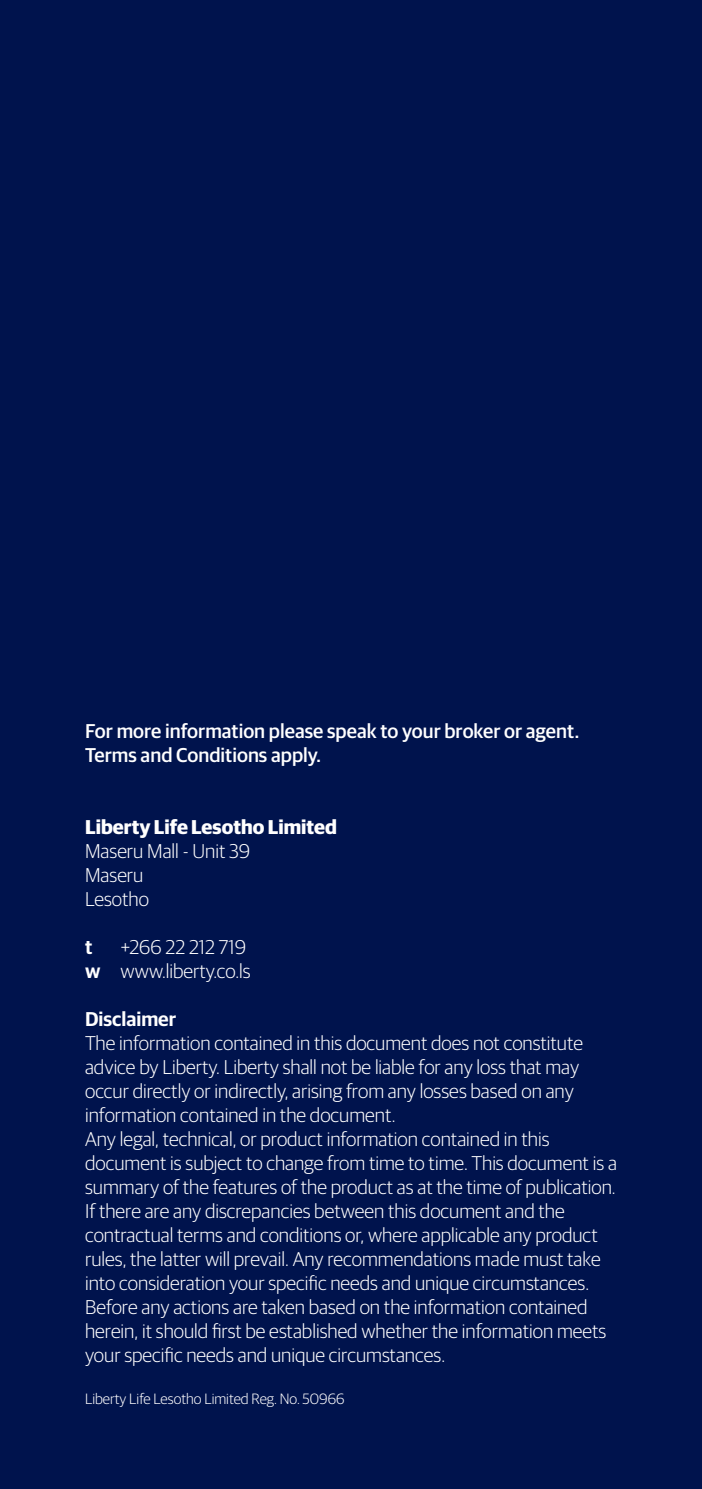
<style>
.page{position:relative;width:702px;height:1489px;background:#fff}
.page>*{position:absolute;margin:0;border:0;box-sizing:border-box;transform-origin:0 0}
.t1{font:300 20px/24px "Guardian Sans";color:#fff}
.t2{font:500 20px/24px "Guardian Sans";color:#fff}
.t3{font:700 20px "Guardian Sans";color:#fff}
.t4{font:600 20px "Guardian Sans";color:#fff}
.t5{font:300 15px "Guardian Sans";color:#fff}
.s1{font-weight:600}
</style>
<div class="page">
<div style="left:0;top:0;width:702px;height:1488px;background:#00134d"></div>
<p class="t2" style="left:85px;top:717px;width:496px">For more information please speak to your broker or agent.<br>Terms and Conditions apply.</p>
<p class="t3" style="left:85px;top:811px;width:253px">Liberty Life Lesotho Limited</p>
<p class="t1" style="left:85px;top:837px;width:166px">Maseru Mall - Unit 39<br>Maseru<br>Lesotho</p>
<p class="t4" style="left:85px;top:932px;width:9px">t</p>
<p class="t1" style="left:85px;top:933px;width:167px;text-align:right">+266 22 212 719<br><span class="s1">w</span> www.liberty.co.ls</p>
<p class="t4" style="left:85px;top:1004px;width:93px">Disclaimer</p>
<p class="t1" style="left:85px;top:1029px;width:533px">The information contained in this document does not constitute advice by Liberty. Liberty shall not be liable for any loss that may occur directly or indirectly, arising from any losses based on any information contained in the document.<br>Any legal, technical, or product information contained in this document is subject to change from time to time. This document is a summary of the features of the product as at the time of publication.<br>If there are any discrepancies between this document and the contractual terms and conditions or, where applicable any product rules, the latter will prevail. Any recommendations made must take into consideration your specific needs and unique circumstances.<br>Before any actions are taken based on the information contained herein, it should first be established whether the information meets your specific needs and unique circumstances.</p>
<p class="t5" style="left:85px;top:1388px;width:261px">Liberty Life Lesotho Limited Reg. No. 50966</p>
</div>
